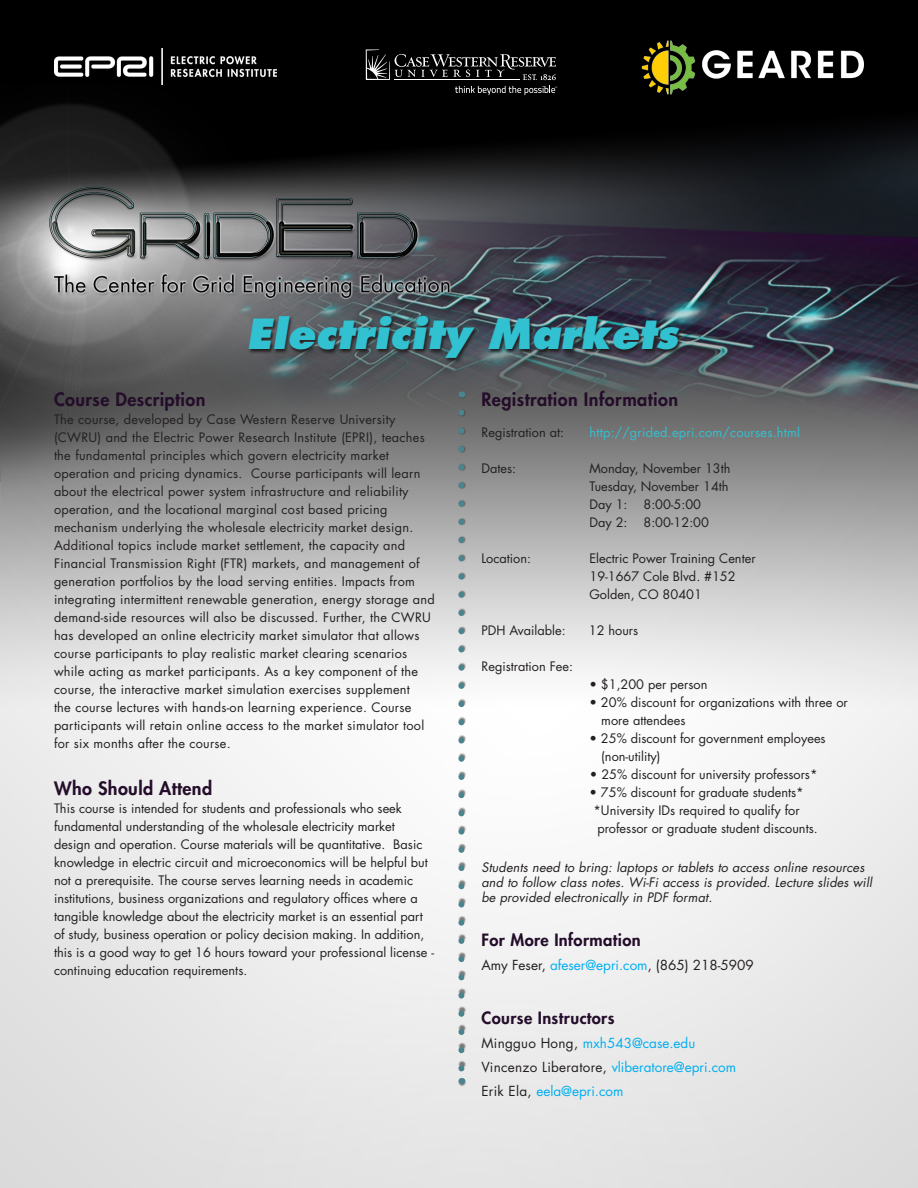
<style>
.page{position:relative;width:918px;height:1188px;background:#fff}
.page>*{position:absolute;margin:0;border:0;box-sizing:border-box;transform-origin:0 0}
.ParaStyle08-Leading{font:italic 800 40.5px "Futura";color:#32c1d1}
.ParaStyle02-Leading{font:800 18px "Futura";letter-spacing:.025em;color:#240d2a}
.ParaStyle06-Leading{font:800 16.5px "Futura";letter-spacing:.025em;color:#240d2a}
.ParaStyle02-Leading-2{font:800 16.5px "Futura";letter-spacing:.025em;color:#240d2a}
.ParaStyle02-Leading-3{font:13.5px "Futura";color:#00aeef}
.ParaStyle02-Leading-4{font:13.5px "Futura";color:#231f20}
.ParaStyle02-Leading-5{font:12.75px/18px "Futura";letter-spacing:.02em;color:#231f20}
.ParaStyle02-Leading-6{font:12.75px/18px "Futura";color:#231f20}
.ParaStyle02-Leading-7{font:italic 12.75px/15px "Futura";letter-spacing:.01em;color:#231f20}
.ParaStyle02-Leading-8{font:12.75px "Futura";letter-spacing:.02em;color:#32c1d1}
.s1{color:#00aeef}
.s2{color:#231f20}
</style>
<div class="page">
<img style="left:0;top:0;width:918px;height:1188px">
<img style="left:54px;top:48px;width:222px;height:37px">
<img style="left:642px;top:39px;width:222px;height:56px">
<div style="left:458px;top:392px;width:8px;height:695px;background:#231f20;opacity:.57"></div>
<svg style="left:458px;top:413px;width:6px;height:659px"></svg>
<svg style="left:247px;top:315px;width:436px;height:47px;background:#3d4247"></svg>
<svg style="left:366px;top:49px;width:190px;height:31px;background:#2c2c2c"></svg>
<svg style="left:455px;top:86px;width:102px;height:9px"></svg>
<p class="ParaStyle08-Leading" style="left:247px;top:308px;width:433px">Electricity Markets</p>
<p class="ParaStyle02-Leading" style="left:54px;top:388px;width:153px">Course Description</p>
<p class="ParaStyle02-Leading-5" style="left:54px;top:410px;width:382px">The course, developed by Case Western Reserve University (CWRU) and the Electric Power Research Institute (EPRI), teaches the fundamental principles which govern electricity market operation and pricing dynamics. Course participants will learn about the electrical power system infrastructure and reliability operation, and the locational marginal cost based pricing mechanism underlying the wholesale electricity market design.<br>Additional topics include market settlement, the capacity and Financial Transmission Right (FTR) markets, and management of generation portfolios by the load serving entities. Impacts from integrating intermittent renewable generation, energy storage and demand-side resources will also be discussed. Further, the CWRU has developed an online electricity market simulator that allows course participants to play realistic market clearing scenarios while acting as market participants. As a key component of the course, the interactive market simulation exercises supplement<br>the course lectures with hands-on learning experience. Course participants will retain online access to the market simulator tool for six months after the course.</p>
<p class="ParaStyle02-Leading" style="left:54px;top:777px;width:160px">Who Should Attend</p>
<p class="ParaStyle02-Leading-6" style="left:54px;top:799px;width:382px">This course is intended for students and professionals who seek fundamental understanding of the wholesale electricity market design and operation. Course materials will be quantitative. Basic knowledge in electric circuit and microeconomics will be helpful but not a prerequisite. The course serves learning needs in academic institutions, business organizations and regulatory offices where a tangible knowledge about the electricity market is an essential part of study, business operation or policy decision making. In addition, this is a good way to get 16 hours toward your professional license - continuing education requirements.</p>
<p class="ParaStyle02-Leading" style="left:482px;top:388px;width:198px">Registration Information</p>
<p class="ParaStyle02-Leading-6" style="left:482px;top:424px;width:84px">Registration at:</p>
<p class="ParaStyle02-Leading-8" style="left:590px;top:424px;width:212px">http://grided.epri.com/courses.html</p>
<p class="ParaStyle02-Leading-5" style="left:482px;top:460px;width:36px">Dates:</p>
<p class="ParaStyle02-Leading-6" style="left:590px;top:460px;width:143px">Monday, November 13th</p>
<p class="ParaStyle02-Leading-6" style="left:590px;top:478px;width:141px">Tuesday, November 14th</p>
<p class="ParaStyle02-Leading-5" style="left:589px;top:496px;width:40px">Day 1:</p>
<p class="ParaStyle02-Leading-5" style="left:644px;top:496px;width:59px">8:00-5:00</p>
<p class="ParaStyle02-Leading-5" style="left:589px;top:514px;width:40px">Day 2:</p>
<p class="ParaStyle02-Leading-5" style="left:644px;top:514px;width:67px">8:00-12:00</p>
<p class="ParaStyle02-Leading-6" style="left:482px;top:550px;width:51px">Location:</p>
<p class="ParaStyle02-Leading-6" style="left:590px;top:550px;width:168px">Electric Power Training Center</p>
<p class="ParaStyle02-Leading-6" style="left:590px;top:568px;width:148px">19-1667 Cole Blvd. #152</p>
<p class="ParaStyle02-Leading-6" style="left:590px;top:586px;width:114px">Golden, CO 80401</p>
<p class="ParaStyle02-Leading-6" style="left:482px;top:622px;width:86px">PDH Available:</p>
<p class="ParaStyle02-Leading-5" style="left:589px;top:622px;width:51px">12 hours</p>
<p class="ParaStyle02-Leading-6" style="left:482px;top:658px;width:93px">Registration Fee:</p>
<p class="ParaStyle02-Leading-6" style="left:590px;top:676px;width:120px">• $1,200 per person</p>
<p class="ParaStyle02-Leading-6" style="left:601px;top:694px;width:248px;text-indent:-12px">• 20% discount for organizations with three or more attendees</p>
<p class="ParaStyle02-Leading-6" style="left:601px;top:730px;width:226px;text-indent:-12px">• 25% discount for government employees (non-utility)</p>
<p class="ParaStyle02-Leading-6" style="left:590px;top:766px;width:229px">• 25% discount for university professors*</p>
<p class="ParaStyle02-Leading-6" style="left:590px;top:784px;width:216px">• 75% discount for graduate students*</p>
<p class="ParaStyle02-Leading-6" style="left:593px;top:802px;width:208px">*University IDs required to qualify for</p>
<p class="ParaStyle02-Leading-6" style="left:597px;top:820px;width:222px">professor or graduate student discounts.</p>
<p class="ParaStyle02-Leading-7" style="left:482px;top:860px;width:392px">Students need to bring: laptops or tablets to access online resources and to follow class notes. Wi-Fi access is provided. Lecture slides will be provided electronically in PDF format.</p>
<p class="ParaStyle06-Leading" style="left:482px;top:929px;width:161px">For More Information</p>
<p class="ParaStyle02-Leading-4" style="left:482px;top:956px;width:274px">Amy Feser, <span class="s1">afeser@epri.com</span>, (865) 218-5909</p>
<p class="ParaStyle02-Leading-2" style="left:482px;top:1008px;width:135px">Course Instructors</p>
<p class="ParaStyle02-Leading-3" style="left:482px;top:1035px;width:215px"><span class="s2">Mingguo Hong,</span> mxh543@case.edu</p>
<p class="ParaStyle02-Leading-3" style="left:482px;top:1059px;width:256px"><span class="s2">Vincenzo Liberatore,</span> vliberatore@epri.com</p>
<p class="ParaStyle02-Leading-3" style="left:482px;top:1083px;width:143px"><span class="s2">Erik Ela,</span> eela@epri.com</p>
</div>
